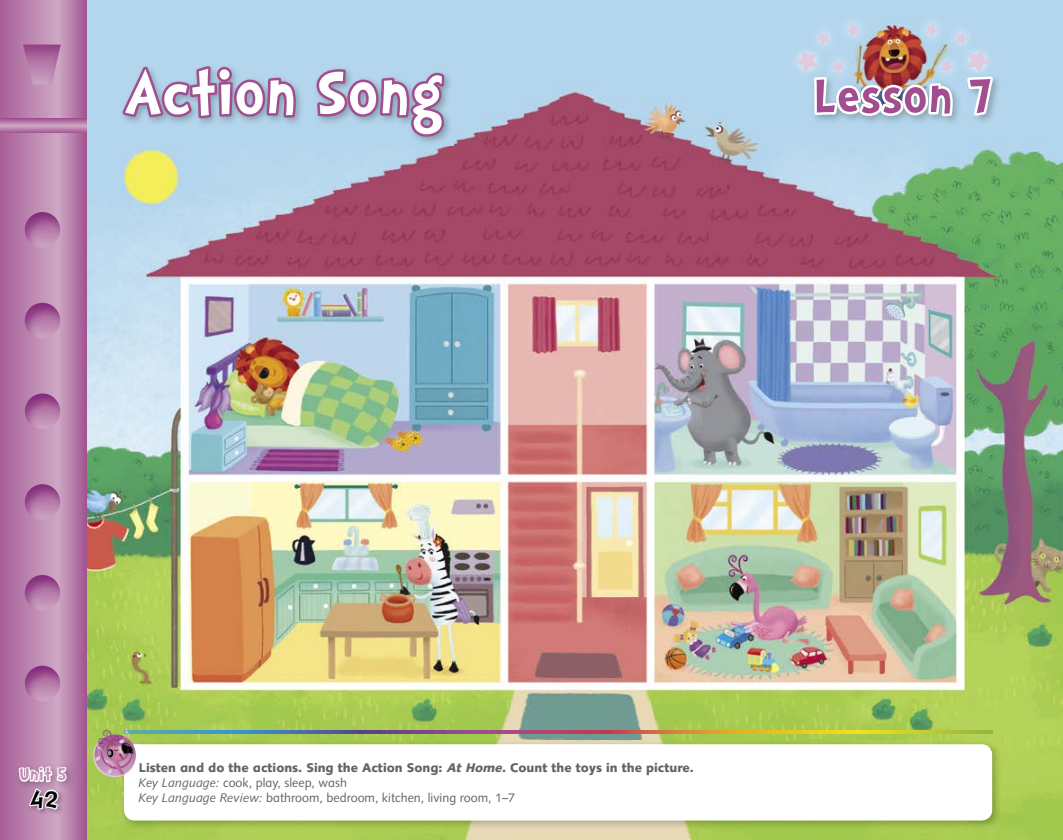
<style>
.page{position:relative;width:1063px;height:840px;background:#fff}
.page>*{position:absolute;margin:0;border:0;box-sizing:border-box;transform-origin:0 0}
.t1{font:700 75px "Doctor Soos";color:#fff}
.t2{font:700 60px "Doctor Soos";color:#a14d8f}
.t3{font:700 30px "Doctor Soos";color:#000}
.t4{font:700 21.25px "Doctor Soos";color:#c18eb4}
.t5{font:900 12.5px/15px "Syntax Infant";color:#636363}
.s1{font-style:italic}
.s2{font-weight:400;font-style:italic}
.s3{font-weight:400}
</style>
<div class="page">
<img style="left:87px;top:0;width:976px;height:840px">
<div style="left:119px;top:62px;width:334px;height:84px;background:#b4d6ed"></div>
<svg style="left:120px;top:64px;width:178px;height:171px;background:#b4becd"></svg>
<svg style="left:314px;top:16px;width:135px;height:220px;background:#aa99b8"></svg>
<svg style="left:0;top:0;width:87px;height:840px;background:#b77eaa"></svg>
<img style="left:25px;top:212px;width:35px;height:36px;border-radius:18px">
<img style="left:25px;top:575px;width:35px;height:35px;border-radius:18px">
<img style="left:25px;top:303px;width:35px;height:35px;border-radius:18px">
<img style="left:25px;top:666px;width:35px;height:35px;border-radius:18px">
<img style="left:25px;top:393px;width:35px;height:36px;border-radius:18px">
<img style="left:25px;top:484px;width:35px;height:36px;border-radius:18px">
<img style="left:23px;top:45px;width:38px;height:39px">
<svg style="left:0;top:118px;width:87px;height:15px"></svg>
<img style="left:789px;top:43px;width:7px;height:36px">
<img style="left:997px;top:73px;width:5px;height:52px">
<svg style="left:796px;top:12px;width:201px;height:222px;background:#adbfc1"></svg>
<svg style="left:140px;top:730px;width:852px;height:3px;background:#9e8569"></svg>
<img style="left:120px;top:740px;width:881px;height:89px">
<div style="left:124px;top:744px;width:868px;height:76px;background:#fff;border-radius:11px"></div>
<img style="left:98px;top:725px;width:42px;height:2px">
<img style="left:15px;top:763px;width:61px;height:28px">
<svg style="left:18px;top:765px;width:51px;height:75px"></svg>
<svg style="left:93px;top:727px;width:47px;height:49px;background:#ae9691"></svg>
<h1 class="t1" style="left:124px;top:55px;width:322px">Action Song</h1>
<h2 class="t2" style="left:813px;top:65px;width:180px">Lesson 7</h2>
<h3 class="t4" style="left:19px;top:764px;width:49px">Unit 5</h3>
<h3 class="t3" style="left:30px;top:784px;width:30px">42</h3>
<p class="t5" style="left:138px;top:760px;width:557px">Listen and do the actions. Sing the Action Song: <span class="s1">At Home</span>. Count the toys in the picture.<br><span class="s2">Key Language:</span> <span class="s3">cook, play, sleep, wash<br></span><span class="s2">Key Language Review:</span> <span class="s3">bathroom, bedroom, kitchen, living room, 1–7</span></p>
</div>
